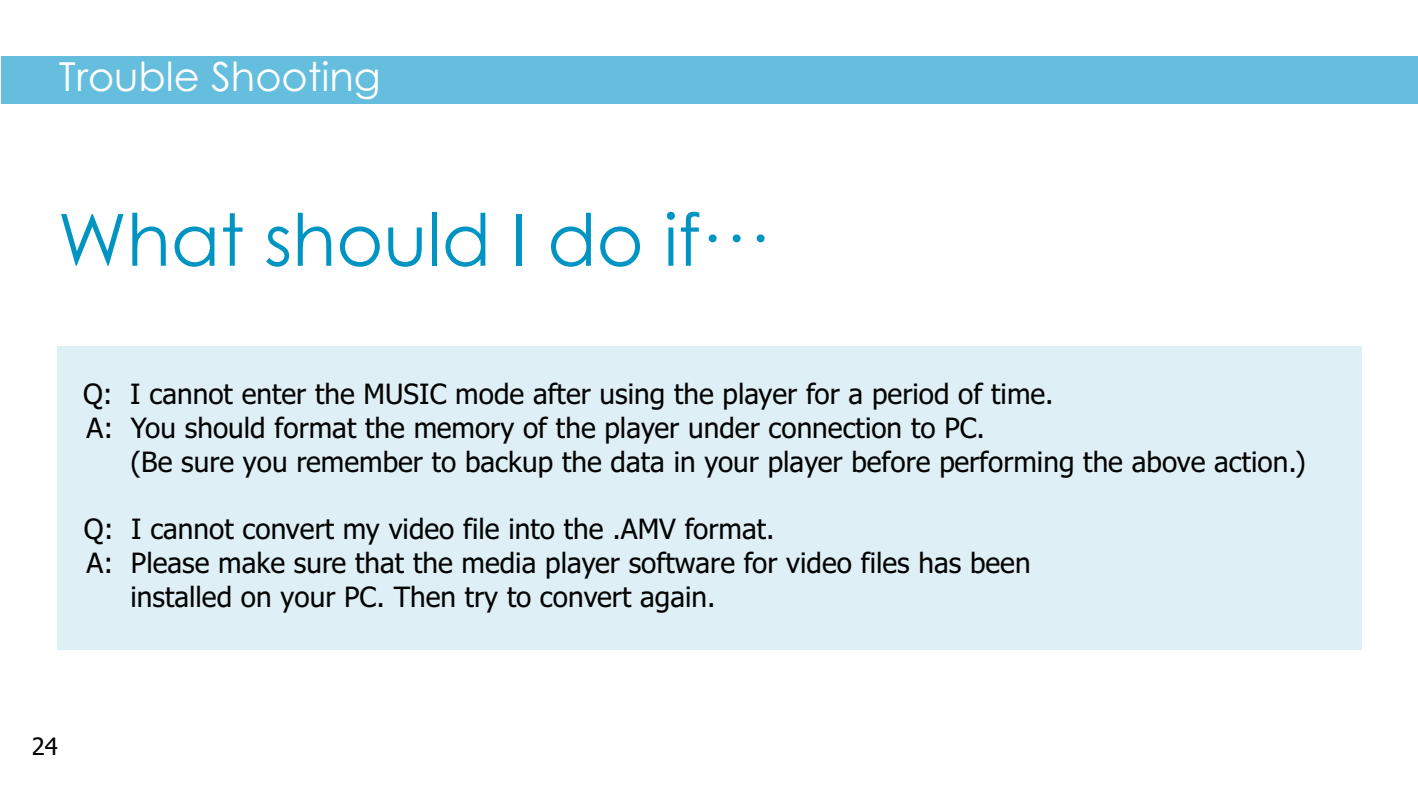
<style>
.page{position:relative;width:1418px;height:794px;background:#fff}
.page>*{position:absolute;margin:0;border:0;box-sizing:border-box;transform-origin:0 0}
.t1{font:72px "Century Gothic";color:#0094c3}
.t2{font:40px "Century Gothic";color:#fff}
.t3{font:28px/33.6px "Tahoma";color:#010202}
.t4{font:24px "Tahoma";color:#010202}
.s1{font-family:"Koz Min Pro";font-weight:300}
</style>
<div class="page">
<div style="left:57px;top:346px;width:1304px;height:303px;background:#deeff6"></div>
<div style="left:1px;top:56px;width:1416px;height:48px;background:#65bedd"></div>
<h2 class="t2" style="left:59px;top:61px;width:323px">Trouble Shooting</h2>
<h1 class="t1" style="left:58px;top:212px;width:716px">What should I do if<span class="s1">…</span></h1>
<p class="t3" style="left:83px;top:379px;width:972px">Q: I cannot enter the MUSIC mode after using the player for a period of time.<br>A: You should format the memory of the player under connection to PC.</p>
<p class="t3" style="left:130px;top:447px;width:1176px">(Be sure you remember to backup the data in your player before performing the above action.)</p>
<p class="t3" style="left:84px;top:514px;width:692px">Q: I cannot convert my video file into the .AMV format.</p>
<p class="t3" style="left:87px;top:548px;width:945px">A: Please make sure that the media player software for video files has been</p>
<p class="t3" style="left:130px;top:582px;width:586px">installed on your PC. Then try to convert again.</p>
<p class="t4" style="left:32px;top:736px;width:28px">24</p>
</div>
